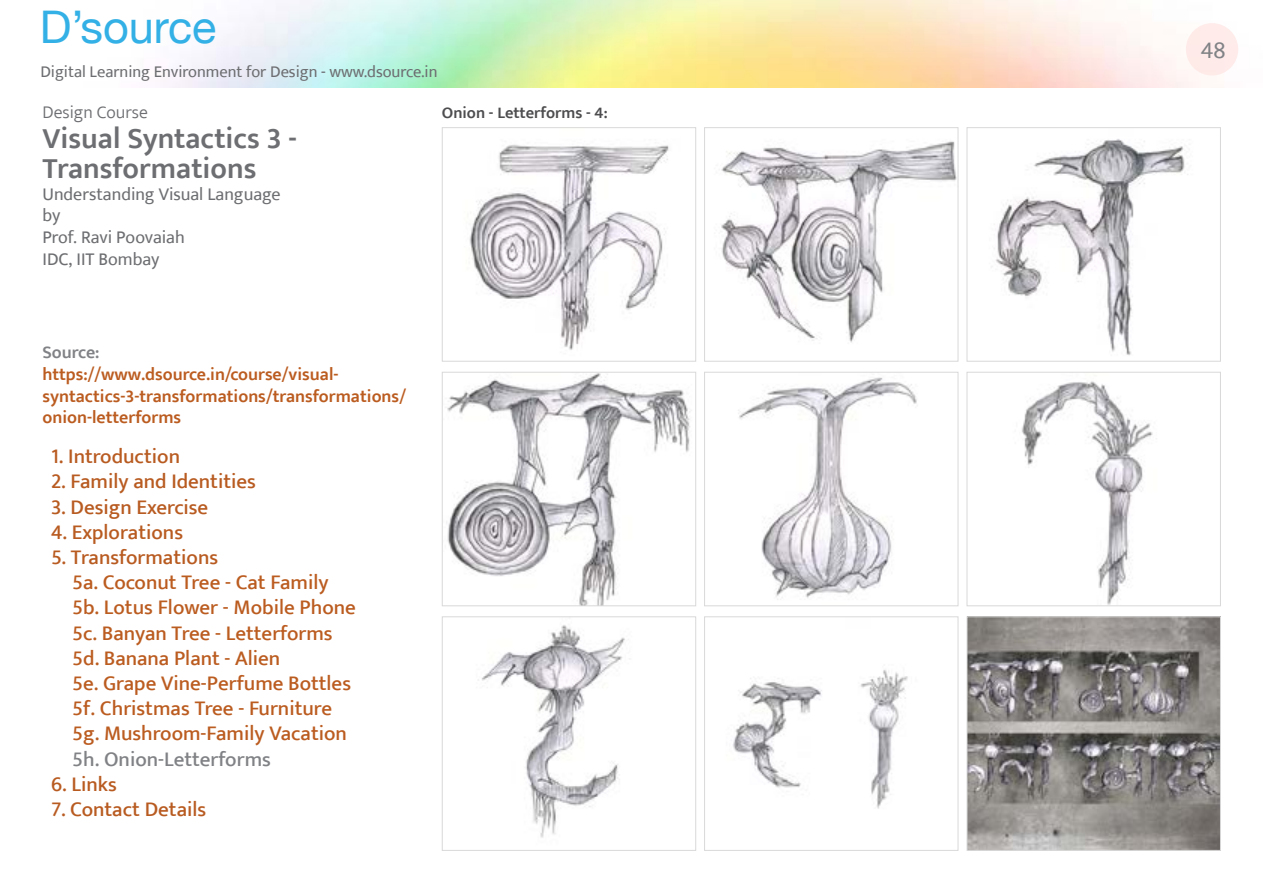
<style>
.page{position:relative;width:1263px;height:893px;background:#fff}
.page>*{position:absolute;margin:0;border:0;box-sizing:border-box;transform-origin:0 0}
.t1{font:45px "Helvetica Neue";color:#33b0e5}
.t2{font:600 30px/30px "Ek Mukta";color:#6d6e71}
.t3{font:24px "Ek Mukta";color:#808285}
.t4{font:500 21px/25.2px "Ek Mukta";color:#bb5c20}
.t5{font:500 21px "Ek Mukta";color:#b85b21}
.t6{font:500 21px "Ek Mukta";color:#808285}
.t7{font:600 18px/21.6px "Ek Mukta";color:#bb5c20}
.t8{font:18px/21.6px "Ek Mukta";color:#6d6e71}
.t9{font:300 18px "Ek Mukta";color:#6d6e71}
.t10{font:600 18px "Ek Mukta";color:#808285}
.t11{font:16.5px "Ek Mukta";color:#6d6e71}
.t12{font:600 16.5px "Ek Mukta";color:#4d4d4f}
</style>
<div class="page">
<div style="left:1186px;top:23px;width:52px;height:52px;background:#feebea;border-radius:50%"></div>
<img style="left:469px;top:144px;width:200px;height:206px">
<div style="left:442px;top:128px;width:254px;height:233px;border:1px solid #d9d9d9"></div>
<img style="left:721px;top:141px;width:235px;height:202px">
<div style="left:704px;top:128px;width:254px;height:233px;border:1px solid #d9d9d9"></div>
<img style="left:991px;top:139px;width:197px;height:217px">
<div style="left:967px;top:128px;width:253px;height:233px;border:1px solid #d9d9d9"></div>
<img style="left:446px;top:374px;width:244px;height:230px">
<div style="left:442px;top:372px;width:254px;height:234px;border:1px solid #d9d9d9"></div>
<img style="left:738px;top:377px;width:179px;height:223px">
<div style="left:704px;top:372px;width:254px;height:234px;border:1px solid #d9d9d9"></div>
<img style="left:1021px;top:381px;width:132px;height:223px">
<div style="left:967px;top:372px;width:253px;height:234px;border:1px solid #d9d9d9"></div>
<img style="left:478px;top:625px;width:147px;height:213px">
<div style="left:442px;top:617px;width:254px;height:233px;border:1px solid #d9d9d9"></div>
<img style="left:733px;top:670px;width:175px;height:139px">
<div style="left:704px;top:617px;width:254px;height:233px;border:1px solid #d9d9d9"></div>
<img style="left:969px;top:619px;width:249px;height:229px">
<div style="left:967px;top:617px;width:253px;height:233px;border:1px solid #d9d9d9"></div>
<h1 class="t1" style="left:40px;top:0;width:178px">D’source</h1>
<p class="t11" style="left:40px;top:62px;width:399px">Digital Learning Environment for Design - www.dsource.in</p>
<p class="t9" style="left:43px;top:101px;width:107px">Design Course</p>
<h2 class="t2" style="left:43px;top:123px;width:256px">Visual Syntactics 3 -<br>Transformations</h2>
<p class="t8" style="left:43px;top:183px;width:240px">Understanding Visual Language by<br>Prof. Ravi Poovaiah<br>IDC, IIT Bombay</p>
<p class="t10" style="left:43px;top:342px;width:59px">Source:</p>
<p class="t7" style="left:43px;top:363px;width:365px">https://www.dsource.in/course/visual&shy;syntactics-3-transformations/transformations/ onion-letterforms</p>
<p class="t5" style="left:51px;top:444px;width:131px">1. Introduction</p>
<p class="t5" style="left:51px;top:469px;width:206px">2. Family and Identities</p>
<p class="t5" style="left:51px;top:494px;width:159px">3. Design Exercise</p>
<p class="t5" style="left:51px;top:519px;width:134px">4. Explorations</p>
<p class="t5" style="left:51px;top:544px;width:169px">5. Transformations</p>
<p class="t4" style="left:72px;top:569px;width:285px">5a. Coconut Tree - Cat Family<br>5b. Lotus Flower - Mobile Phone<br>5c. Banyan Tree - Letterforms<br>5d. Banana Plant - Alien<br>5e. Grape Vine-Perfume Bottles<br>5f. Christmas Tree - Furniture<br>5g. Mushroom-Family Vacation</p>
<p class="t6" style="left:72px;top:746px;width:200px">5h. Onion-Letterforms</p>
<p class="t5" style="left:51px;top:771px;width:67px">6. Links</p>
<p class="t5" style="left:51px;top:796px;width:157px">7. Contact Details</p>
<p class="t12" style="left:442px;top:103px;width:167px">Onion - Letterforms - 4:</p>
<p class="t3" style="left:1201px;top:35px;width:26px">48</p>
</div>
